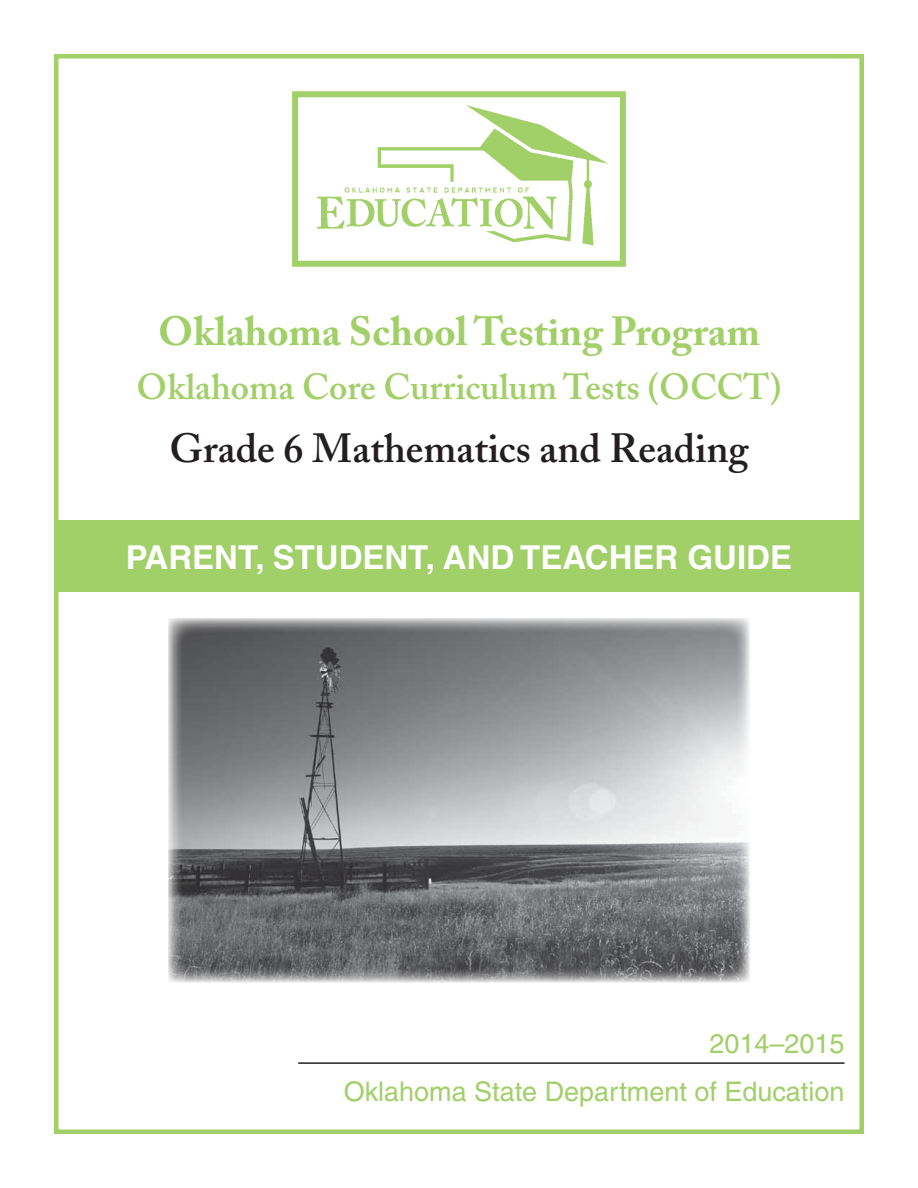
<style>
.page{position:relative;width:918px;height:1188px;background:#fff}
.page>*{position:absolute;margin:0;border:0;box-sizing:border-box;transform-origin:0 0}
.t1{font:700 40.5px "Adobe Caslon Pro";color:#a1cf68}
.t2{font:600 40.5px "Adobe Caslon";color:#231f20}
.t3{font:600 36px "Adobe Caslon";color:#a1cf68}
.t4{font:700 33px "Helvetica";color:#fff}
.t5{font:27px/48px "Helvetica";color:#a1cf68;text-align:right}
</style>
<div class="page">
<div style="left:54px;top:54px;width:810px;height:1080px;border:4px solid #a1cf68"></div>
<hr style="left:298px;top:1062px;width:547px;height:2px;background:#231f20">
<div style="left:54px;top:520px;width:810px;height:72px;background:#a1cf68"></div>
<img style="left:168px;top:618px;width:582px;height:365px">
<img style="left:318px;top:106px;width:290px;height:138px">
<div style="left:292px;top:91px;width:334px;height:176px;border:6px solid #a1cf68"></div>
<h1 class="t1" style="left:158px;top:308px;width:603px">Oklahoma School Testing Program</h1>
<h2 class="t3" style="left:137px;top:366px;width:646px">Oklahoma Core Curriculum Tests (OCCT)</h2>
<h1 class="t2" style="left:169px;top:424px;width:581px">Grade 6 Mathematics and Reading</h1>
<p class="t4" style="left:126px;top:537px;width:668px">PARENT, STUDENT, AND TEACHER GUIDE</p>
<p class="t5" style="left:344px;top:1020px;width:502px">2014–2015<br>Oklahoma State Department of Education</p>
</div>
